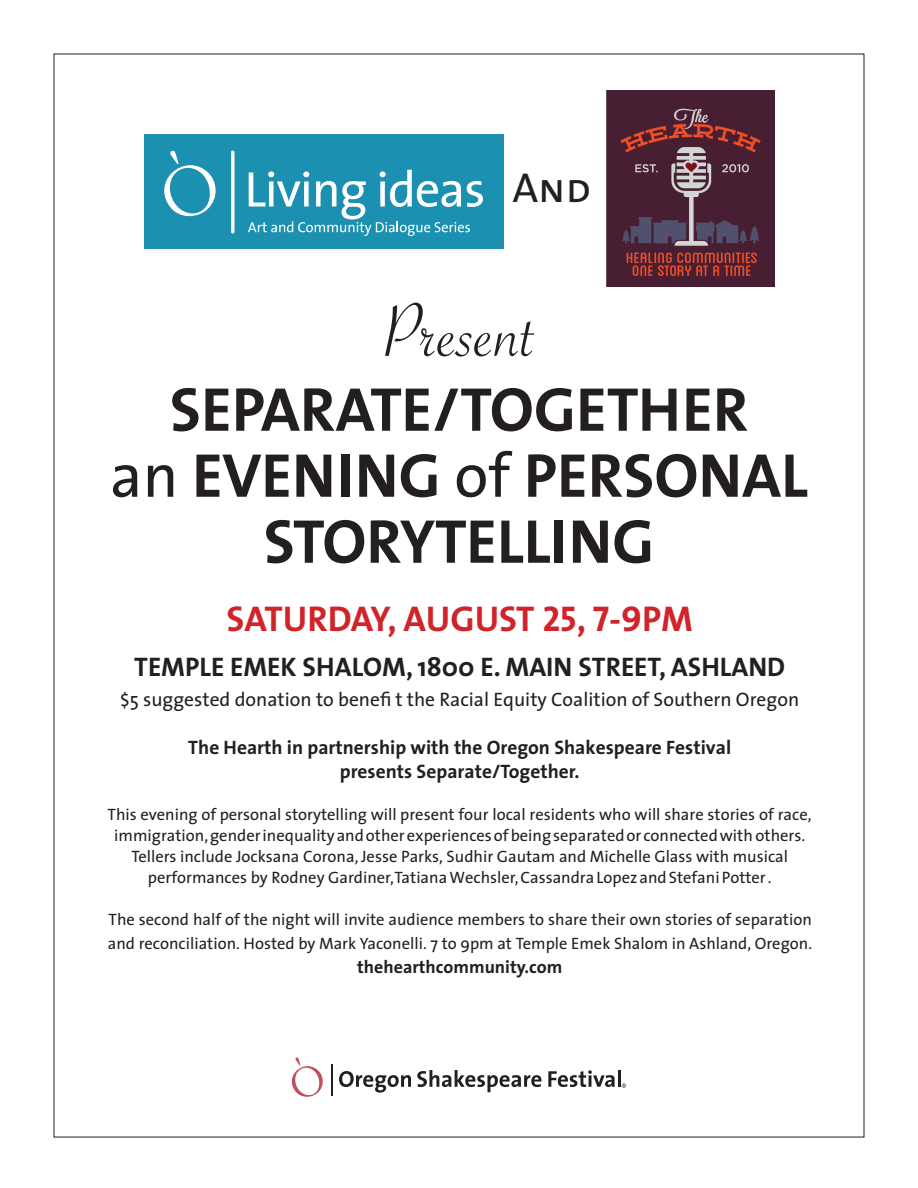
<style>
.page{position:relative;width:918px;height:1188px;background:#fff}
.page>*{position:absolute;margin:0;border:0;box-sizing:border-box;transform-origin:0 0}
.t1{font:81px "Savoye Let Plain";color:#231f20}
.t2{font:62.4px/66px "The Sans Bold Caps";color:#231f20;text-align:center}
.t3{font:42px "The Sans Caps";color:#231f20}
.t4{font:36px "The Sans Bold Caps";color:#d1232a}
.t5{font:700 27px "The Sans";color:#231f20}
.t6{font:700 19.5px/24px "The Sans";color:#231f20;text-align:center}
.t7{font:19.5px "The Sans";color:#231f20}
.t8{font:700 18px "The Sans";color:#231f20}
.t9{font:16.5px/21px "The Sans";color:#231f20;text-align:center}
.s1{font-family:"The Sans"}
</style>
<div class="page">
<svg style="left:292px;top:1057px;width:31px;height:40px"></svg>
<hr style="left:331px;top:1064px;width:2px;height:32px;background:#231f20">
<svg style="left:339px;top:1071px;width:72px;height:22px"></svg>
<svg style="left:417px;top:1070px;width:124px;height:22px"></svg>
<svg style="left:548px;top:1070px;width:67px;height:17px"></svg>
<hr style="left:618px;top:1070px;width:3px;height:17px;background:#231f20">
<svg style="left:622px;top:1083px;width:4px;height:5px"></svg>
<img style="left:607px;top:91px;width:167px;height:196px">
<div style="left:144px;top:134px;width:359px;height:115px;background:#1b90b0"></div>
<svg style="left:231px;top:151px;width:4px;height:83px"></svg>
<svg style="left:164px;top:151px;width:52px;height:65px"></svg>
<svg style="left:248px;top:170px;width:235px;height:66px"></svg>
<h3 class="t3" style="left:512px;top:153px;width:80px">And</h3>
<h1 class="t1" style="left:382px;top:278px;width:155px">Present</h1>
<h2 class="t2" style="left:110px;top:375px;width:699px">SEPARATE/TOGETHER<br><span class="s1">an</span> EVENING <span class="s1">of</span> PERSONAL<br>STORYTELLING</h2>
<h3 class="t4" style="left:227px;top:589px;width:468px">SATURDAY, AUGUST 25, 7-9PM</h3>
<h3 class="t5" style="left:134px;top:645px;width:653px">TEMPLE EMEK SHALOM, 1800 E. MAIN STREET, ASHLAND</h3>
<p class="t7" style="left:120px;top:684px;width:680px">$5 suggested donation to benefi t the Racial Equity Coalition of Southern Oregon</p>
<p class="t6" style="left:188px;top:735px;width:544px">The Hearth in partnership with the Oregon Shakespeare Festival presents Separate/Together.</p>
<p class="t9" style="left:108px;top:804px;width:705px">This evening of personal storytelling will present four local residents who will share stories of race, immigration, gender inequality and other experiences of being separated or connected with others.<br>Tellers include Jocksana Corona, Jesse Parks, Sudhir Gautam and Michelle Glass with musical performances by Rodney Gardiner, Tatiana Wechsler, Cassandra Lopez and Stefani Potter.</p>
<p class="t9" style="left:108px;top:908px;width:706px;line-height:23.4px;text-align:left">The second half of the night will invite audience members to share their own stories of separation and reconciliation. Hosted by Mark Yaconelli. 7 to 9pm at Temple Emek Shalom in Ashland, Oregon.</p>
<p class="t8" style="left:357px;top:952px;width:207px">thehearthcommunity.com</p>
</div>
